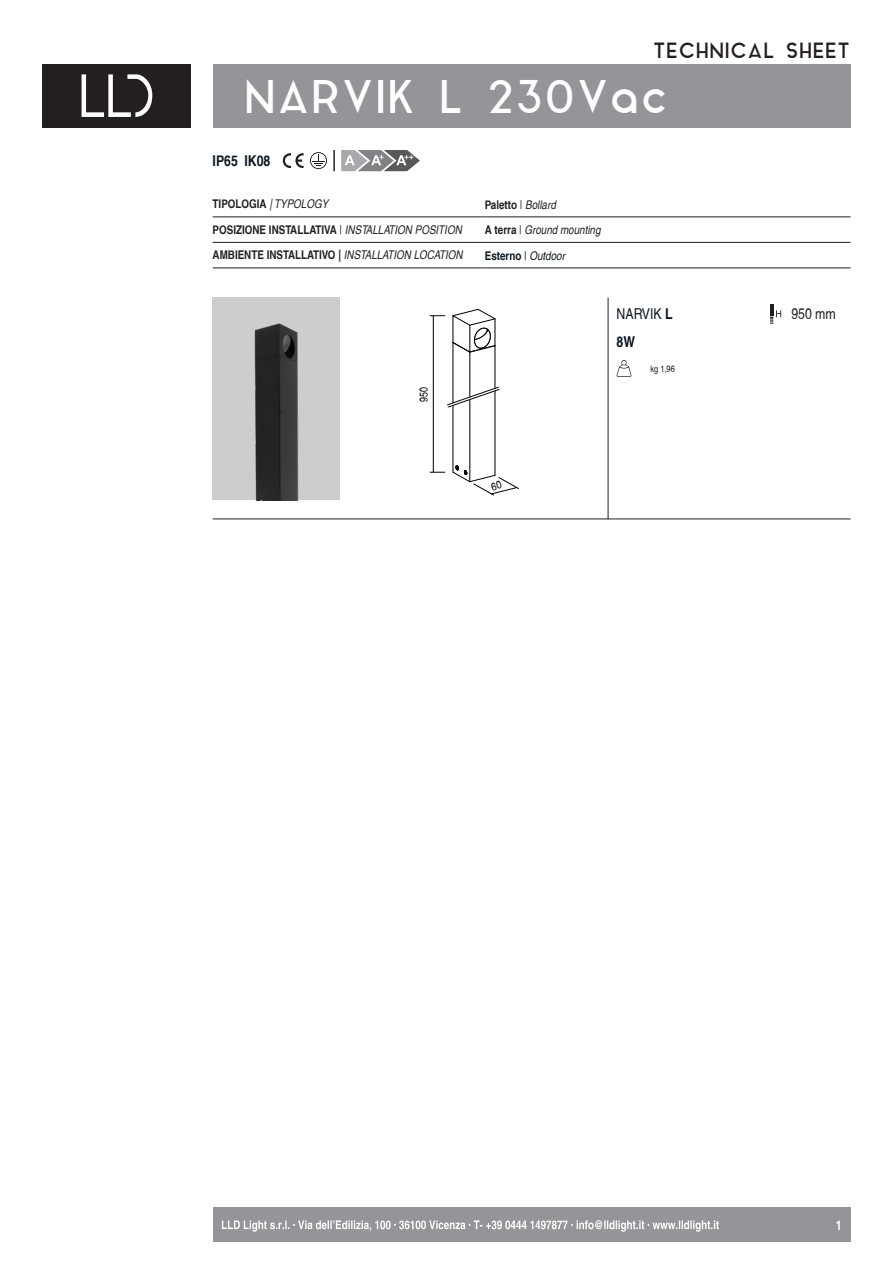
<style>
.page{position:relative;width:893px;height:1263px;background:#fff}
.page>*{position:absolute;margin:0;border:0;box-sizing:border-box;transform-origin:0 0}
.t1{font:45px "Aqua Grotesque";color:#fff}
.t2{font:21px "Aqua Grotesque";color:#231f20}
.t3{font:700 condensed 15px "Helvetica LT";color:#0d1720}
.t4{font:condensed 15px "Helvetica";color:#0d1720}
.t5{font:condensed 15px "Helvetica";color:#231f20}
.t6{font:700 condensed 13.5px "Helvetica LT";color:#fff}
.t7{font:700 condensed 12px "Helvetica LT";color:#231f20}
.t8{font:italic condensed 12px "Helvetica LT";color:#231f20}
.t9{font:700 condensed 12px "Helvetica LT";color:#0d1720}
.t10{font:condensed 11.25px "Helvetica";color:#000;scale:.96 1}
.t11{font:condensed 9px "Helvetica";color:#0d1720}
.s1{font-weight:400;font-style:italic}
.s2{font-family:"Helvetica";font-weight:400}
.s3{font-weight:700;font-style:normal}
.s4{font-family:"Helvetica";font-style:normal}
.s5{font-family:"Helvetica LT";font-weight:700}
</style>
<div class="page">
<div style="left:213px;top:64px;width:637px;height:64px;background:#939598"></div>
<div style="left:43px;top:64px;width:148px;height:64px;background:#231f20"></div>
<svg style="left:82px;top:74px;width:70px;height:43px"></svg>
<div style="left:213px;top:1208px;width:637px;height:34px;background:#939598"></div>
<svg style="left:341px;top:150px;width:79px;height:21px"></svg>
<hr style="left:333px;top:150px;width:2px;height:21px;background:#231f20">
<hr style="left:213px;top:217px;width:272px;height:1px;background:#231f20">
<hr style="left:485px;top:217px;width:365px;height:1px;background:#231f20">
<hr style="left:213px;top:242px;width:272px;height:1px;background:#231f20">
<hr style="left:485px;top:242px;width:365px;height:1px;background:#231f20">
<hr style="left:213px;top:268px;width:272px;height:1px;background:#231f20">
<hr style="left:485px;top:268px;width:365px;height:1px;background:#231f20">
<svg style="left:282px;top:153px;width:22px;height:15px"></svg>
<hr style="left:608px;top:298px;width:1px;height:221px;background:#231f20">
<svg style="left:770px;top:304px;width:11px;height:20px"></svg>
<svg style="left:616px;top:360px;width:16px;height:17px"></svg>
<hr style="left:213px;top:518px;width:637px;height:1px;background:#231f20">
<svg style="left:447px;top:387px;width:52px;height:20px"></svg>
<hr style="left:495px;top:391px;width:1px;height:84px;background:#000">
<hr style="left:470px;top:399px;width:1px;height:83px;background:#000">
<hr style="left:453px;top:405px;width:1px;height:67px;background:#000">
<svg style="left:453px;top:309px;width:43px;height:43px"></svg>
<hr style="left:453px;top:343px;width:1px;height:60px;background:#000">
<hr style="left:470px;top:352px;width:1px;height:45px;background:#000">
<hr style="left:495px;top:346px;width:1px;height:42px;background:#000">
<svg style="left:430px;top:315px;width:15px;height:1px"></svg>
<svg style="left:430px;top:472px;width:15px;height:1px"></svg>
<hr style="left:433px;top:316px;width:1px;height:156px;background:#000">
<svg style="left:222px;top:1220px;width:497px;height:12px"></svg>
<svg style="left:310px;top:152px;width:17px;height:17px"></svg>
<img style="left:213px;top:299px;width:127px;height:201px">
<svg style="left:453px;top:466px;width:66px;height:29px"></svg>
<p class="t2" style="left:653px;top:40px;width:199px">TECHNICAL SHEET</p>
<p class="t1" style="left:244px;top:73px;width:426px">NARVIK L 230Vac</p>
<p class="t3" style="left:213px;top:152px;width:59px">IP65 IK08</p>
<p class="t7" style="left:213px;top:197px;width:117px">TIPOLOGIA <span class="s1">| TYPOLOGY</span></p>
<p class="t7" style="left:485px;top:197px;width:73px">Paletto <span class="s2">|</span> <span class="s1">Bollard</span></p>
<p class="t7" style="left:213px;top:222px;width:251px">POSIZIONE INSTALLATIVA <span class="s2">|</span> <span class="s1">INSTALLATION POSITION</span></p>
<p class="t8" style="left:485px;top:223px;width:117px"><span class="s3">A terra</span> <span class="s4">|</span> Ground mounting</p>
<p class="t7" style="left:213px;top:248px;width:251px">AMBIENTE INSTALLATIVO | <span class="s1">INSTALLATION LOCATION</span></p>
<p class="t9" style="left:485px;top:248px;width:82px">Esterno <span class="s2">|</span> <span class="s1">Outdoor</span></p>
<p class="t10" style="left:417px;top:402px;width:17px;rotate:-90deg">950</p>
<p class="t4" style="left:617px;top:305px;width:58px">NARVIK <span class="s5">L</span></p>
<p class="t5" style="left:791px;top:305px;width:46px">950 mm</p>
<p class="t3" style="left:617px;top:333px;width:20px">8W</p>
<p class="t11" style="left:651px;top:363px;width:26px">kg 1,96</p>
<p class="t6" style="left:836px;top:1216px;width:8px">1</p>
</div>
